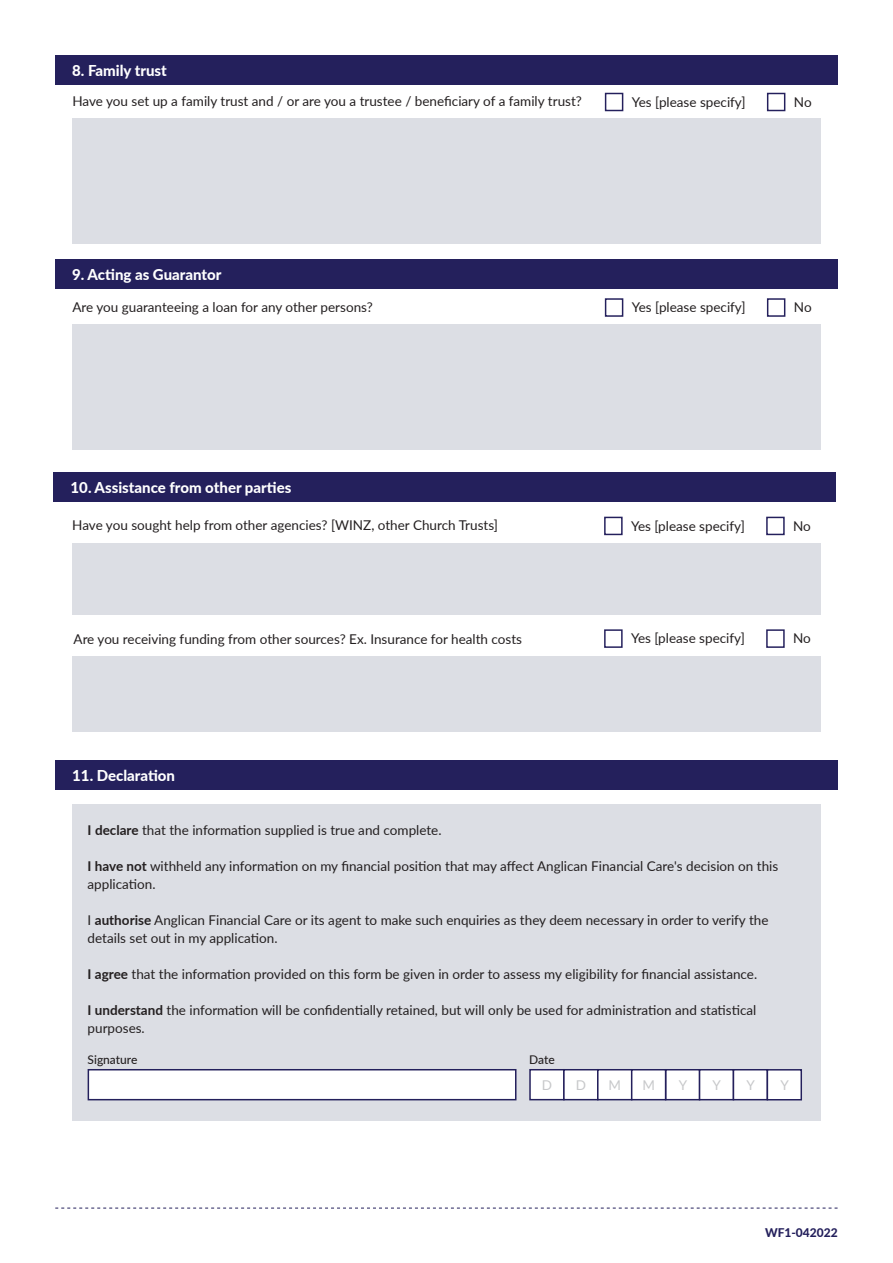
<style>
.page{position:relative;width:893px;height:1263px;background:#fff}
.page>*{position:absolute;margin:0;border:0;box-sizing:border-box;transform-origin:0 0}
.Form_-_Section_Name{font:800 15px "Lato";color:#fff}
.Body{font:13.5px/18px "Lato";color:#231f20}
.Form_-_Grey{font:13.5px "Lato";color:#c7c8ca}
.Form_-_Field_Name{font:500 12px "Lato";letter-spacing:-.005em;color:#231f20}
.t1{font:800 12px "Lato";color:#24205c}
.s1{font-weight:700}
</style>
<div class="page">
<svg style="left:55px;top:1208px;width:783px;height:1px"></svg>
<div style="left:72px;top:804px;width:749px;height:316px;background:#dcdee4"></div>
<div style="left:55px;top:760px;width:783px;height:29px;background:#24205c"></div>
<div style="left:54px;top:472px;width:782px;height:30px;background:#24205c"></div>
<div style="left:88px;top:1069px;width:428px;height:31px;background:#fff;border:2px solid #24205c"></div>
<div style="left:530px;top:1070px;width:34px;height:30px;background:#fff"></div>
<div style="left:529px;top:1069px;width:36px;height:31px;border:1px solid #24205c"></div>
<div style="left:666px;top:1070px;width:34px;height:30px;background:#fff"></div>
<div style="left:665px;top:1069px;width:35px;height:31px;border:1px solid #24205c"></div>
<div style="left:564px;top:1070px;width:34px;height:30px;background:#fff"></div>
<div style="left:563px;top:1069px;width:35px;height:31px;border:1px solid #24205c"></div>
<div style="left:700px;top:1070px;width:33px;height:30px;background:#fff"></div>
<div style="left:699px;top:1069px;width:35px;height:31px;border:1px solid #24205c"></div>
<div style="left:598px;top:1070px;width:34px;height:30px;background:#fff"></div>
<div style="left:597px;top:1069px;width:35px;height:31px;border:1px solid #24205c"></div>
<div style="left:733px;top:1070px;width:34px;height:30px;background:#fff"></div>
<div style="left:733px;top:1069px;width:35px;height:31px;border:1px solid #24205c"></div>
<div style="left:632px;top:1070px;width:34px;height:30px;background:#fff"></div>
<div style="left:631px;top:1069px;width:35px;height:31px;border:1px solid #24205c"></div>
<div style="left:767px;top:1070px;width:34px;height:30px;background:#fff"></div>
<div style="left:767px;top:1069px;width:35px;height:31px;border:1px solid #24205c"></div>
<div style="left:55px;top:55px;width:783px;height:30px;background:#24205c"></div>
<div style="left:55px;top:259px;width:783px;height:30px;background:#24205c"></div>
<div style="left:605px;top:93px;width:18px;height:18px;background:#fff;border:1px solid #24205c"></div>
<div style="left:767px;top:93px;width:18px;height:18px;background:#fff;border:1px solid #24205c"></div>
<div style="left:72px;top:118px;width:749px;height:126px;background:#dcdee4"></div>
<div style="left:605px;top:298px;width:18px;height:19px;background:#fff;border:1px solid #24205c"></div>
<div style="left:767px;top:298px;width:18px;height:19px;background:#fff;border:1px solid #24205c"></div>
<div style="left:72px;top:324px;width:749px;height:126px;background:#dcdee4"></div>
<div style="left:604px;top:517px;width:19px;height:18px;background:#fff;border:1px solid #24205c"></div>
<div style="left:604px;top:629px;width:19px;height:19px;background:#fff;border:1px solid #24205c"></div>
<div style="left:766px;top:517px;width:19px;height:18px;background:#fff;border:1px solid #24205c"></div>
<div style="left:766px;top:629px;width:19px;height:19px;background:#fff;border:1px solid #24205c"></div>
<div style="left:72px;top:543px;width:749px;height:71px;background:#dcdee4"></div>
<div style="left:72px;top:656px;width:749px;height:76px;background:#dcdee4"></div>
<p class="Form_-_Section_Name" style="left:72px;top:59px;width:96px">8. Family trust</p>
<p class="Body" style="left:72px;top:92px;width:511px">Have you set up a family trust and / or are you a trustee / beneficiary of a family trust?</p>
<p class="Body" style="left:632px;top:92px;width:115px">Yes [please specify]</p>
<p class="Body" style="left:794px;top:92px;width:19px">No</p>
<p class="Form_-_Section_Name" style="left:72px;top:263px;width:151px">9. Acting as Guarantor</p>
<p class="Body" style="left:72px;top:297px;width:302px">Are you guaranteeing a loan for any other persons?</p>
<p class="Body" style="left:632px;top:298px;width:115px">Yes [please specify]</p>
<p class="Body" style="left:794px;top:298px;width:19px">No</p>
<p class="Form_-_Section_Name" style="left:71px;top:476px;width:222px">10. Assistance from other parties</p>
<p class="Body" style="left:72px;top:515px;width:427px">Have you sought help from other agencies? [WINZ, other Church Trusts]</p>
<p class="Body" style="left:74px;top:630px;width:450px">Are you receiving funding from other sources? Ex. Insurance for health costs</p>
<p class="Form_-_Section_Name" style="left:72px;top:764px;width:104px">11. Declaration</p>
<p class="Body" style="left:631px;top:516px;width:115px">Yes [please specify]</p>
<p class="Body" style="left:631px;top:629px;width:115px">Yes [please specify]</p>
<p class="Body" style="left:793px;top:516px;width:19px">No</p>
<p class="Body" style="left:793px;top:629px;width:19px">No</p>
<p class="Body" style="left:88px;top:820px;width:355px"><span class="s1">I declare</span> that the information supplied is true and complete.</p>
<p class="Body" style="left:88px;top:856px;width:692px"><span class="s1">I have not</span> withheld any information on my financial position that may affect Anglican Financial Care's decision on this application.</p>
<p class="Body" style="left:88px;top:910px;width:682px">I <span class="s1">authorise</span> Anglican Financial Care or its agent to make such enquiries as they deem necessary in order to verify the details set out in my application.</p>
<p class="Body" style="left:88px;top:964px;width:671px"><span class="s1">I agree</span> that the information provided on this form be given in order to assess my eligibility for financial assistance.</p>
<p class="Body" style="left:88px;top:1000px;width:670px"><span class="s1">I understand</span> the information will be confidentially retained, but will only be used for administration and statistical purposes.</p>
<p class="Form_-_Field_Name" style="left:88px;top:1050px;width:51px">Signature</p>
<p class="Form_-_Field_Name" style="left:529px;top:1050px;width:27px">Date</p>
<p class="Form_-_Grey" style="left:542px;top:1075px;width:12px">D</p>
<p class="Form_-_Grey" style="left:576px;top:1075px;width:12px">D</p>
<p class="Form_-_Grey" style="left:608px;top:1075px;width:14px">M</p>
<p class="Form_-_Grey" style="left:642px;top:1075px;width:14px">M</p>
<p class="Form_-_Grey" style="left:679px;top:1075px;width:10px">Y</p>
<p class="Form_-_Grey" style="left:713px;top:1075px;width:10px">Y</p>
<p class="Form_-_Grey" style="left:746px;top:1075px;width:10px">Y</p>
<p class="Form_-_Grey" style="left:780px;top:1075px;width:10px">Y</p>
<p class="t1" style="left:765px;top:1224px;width:74px">WF1-042022</p>
</div>
